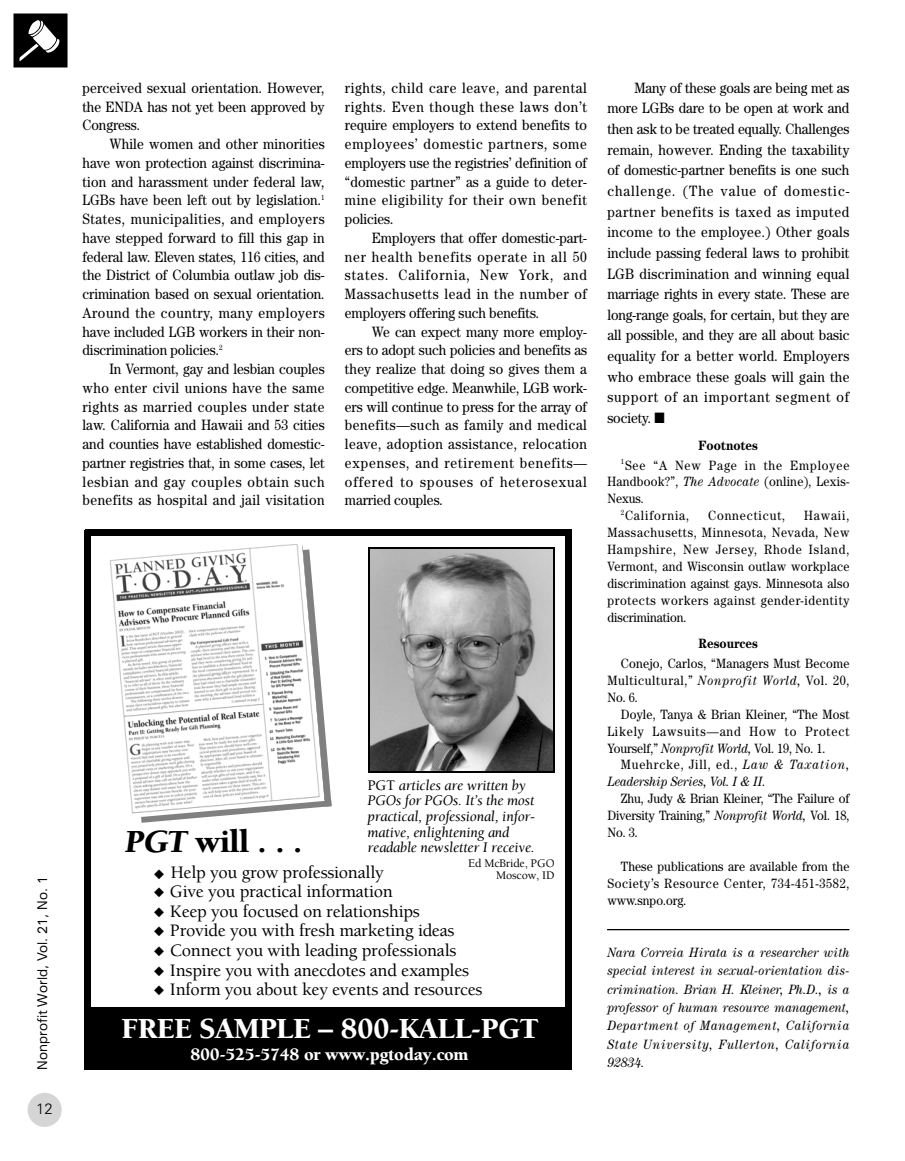
<style>
.page{position:relative;width:905px;height:1161px;background:#fff}
.page>*{position:absolute;margin:0;border:0;box-sizing:border-box;transform-origin:0 0}
.t1{font:900 33px "Berkeley";color:#000}
.t2{font:900 30px "Berkeley";letter-spacing:-.02em;color:#fff}
.t3{font:500 18px "Berkeley";letter-spacing:-.015em;color:#000}
.t4{font:900 18px "Berkeley";letter-spacing:-.02em;color:#fff}
.t5{font:15px/18.8px "Century";letter-spacing:.02em;color:#000;text-align:justify;scale:.9 1}
.t6{font:italic 15px/15.8px "Berkeley";letter-spacing:-.015em;color:#000}
.t7{font:300 15px "Univers";color:#000}
.t8{font:13.5px/17px "Century";letter-spacing:.02em;color:#000;text-align:justify;scale:.9 1}
.t9{font:italic 13.5px/18.5px "Century";letter-spacing:.065em;color:#000;text-align:justify;scale:.9 1}
.t10{font:13.5px/20px "Century";letter-spacing:.07em;color:#000;scale:.9 1}
.t11{font:italic 13.5px/17px "Century";letter-spacing:-.005em;color:#000;scale:.9 1}
.t12{font:expanded 13.5px "Univers";color:#000;scale:.8 1}
.t13{font:700 13.5px "Century";letter-spacing:-.005em;color:#000;scale:.9 1}
.t14{font:500 12px "Berkeley";letter-spacing:-.015em;color:#000}
.s1{font-weight:500;font-style:normal}
.s2{font-style:italic}
.s3{font-weight:700}
.s4{font-style:normal}
</style>
<div class="page">
<div style="left:28px;top:1093px;width:34px;height:34px;background:#d5d5d5;border-radius:50%"></div>
<svg style="left:607px;top:930px;width:243px;height:1px"></svg>
<svg style="left:21px;top:21px;width:39px;height:40px"></svg>
<div style="left:14px;top:14px;width:54px;height:54px;border:6px solid #000"></div>
<div style="left:85px;top:530px;width:6px;height:540px;background:#000"></div>
<div style="left:565px;top:530px;width:6px;height:540px;background:#000"></div>
<div style="left:85px;top:530px;width:486px;height:6px;background:#000"></div>
<div style="left:88px;top:1008px;width:483px;height:62px;background:#000"></div>
<svg style="left:141px;top:719px;width:190px;height:104px"></svg>
<img style="left:370px;top:548px;width:183px;height:223px">
<hr style="left:368px;top:547px;width:2px;height:225px;background:#000">
<hr style="left:553px;top:547px;width:2px;height:225px;background:#000">
<hr style="left:368px;top:547px;width:187px;height:1px;background:#000">
<hr style="left:368px;top:771px;width:187px;height:1px;background:#000">
<img style="left:110px;top:544px;width:214px;height:274px">
<p class="t12" style="left:37px;top:1070px;width:243px;rotate:-90deg">Nonprofit World, Vol. 21, No. 1</p>
<p class="t7" style="left:36px;top:1103px;width:18px">12</p>
<p class="t5" style="left:82px;top:80px;width:270px">perceived sexual orientation. However, the ENDA has not yet been approved by Congress.</p>
<p class="t5" style="left:82px;top:136px;width:270px;text-indent:27px">While women and other minorities have won protection against discrimina&shy;tion and harassment under federal law, LGBs have been left out by legislation.<sup>1<br></sup>States, municipalities, and employers have stepped forward to fill this gap in federal law. Eleven states, 116 cities, and the District of Columbia outlaw job dis&shy;crimination based on sexual orientation.<br>Around the country, many employers have included LGB workers in their non&shy;discrimination policies.<sup>2</sup></p>
<p class="t5" style="left:82px;top:361px;width:270px;text-indent:27px">In Vermont, gay and lesbian couples who enter civil unions have the same rights as married couples under state law. California and Hawaii and 53 cities and counties have established domestic&shy;partner registries that, in some cases, let lesbian and gay couples obtain such benefits as hospital and jail visitation</p>
<p class="t5" style="left:345px;top:80px;width:270px">rights, child care leave, and parental rights. Even though these laws don’t require employers to extend benefits to employees’ domestic partners, some employers use the registries’ definition of “domestic partner” as a guide to deter&shy;mine eligibility for their own benefit policies.</p>
<p class="t5" style="left:345px;top:230px;width:270px;text-indent:27px">Employers that offer domestic-part&shy;ner health benefits operate in all 50 states. California, New York, and Massachusetts lead in the number of employers offering such benefits.</p>
<p class="t5" style="left:345px;top:323px;width:270px;text-indent:27px">We can expect many more employ&shy;ers to adopt such policies and benefits as they realize that doing so gives them a competitive edge. Meanwhile, LGB work&shy;ers will continue to press for the array of benefits—such as family and medical leave, adoption assistance, relocation expenses, and retirement benefits— offered to spouses of heterosexual married couples.</p>
<p class="t6" style="left:367px;top:779px;width:169px"><span class="s1">PGT</span> articles are written by<br>PGOs for PGOs. It’s the most practical, professional, infor&shy;mative, enlightening and readable newsletter I receive.</p>
<p class="t14" style="left:468px;top:858px;width:88px">Ed McBride, PGO</p>
<p class="t3" style="left:171px;top:865px;width:214px">Help you grow professionally</p>
<p class="t14" style="left:496px;top:871px;width:60px">Moscow, ID</p>
<h1 class="t1" style="left:125px;top:829px;width:178px"><span class="s2">PGT</span> will . . .</h1>
<p class="t3" style="left:154px;top:884px;width:240px">◆ Give you practical information</p>
<p class="t3" style="left:154px;top:904px;width:267px">◆ Keep you focused on relationships</p>
<p class="t3" style="left:154px;top:924px;width:302px">◆ Provide you with fresh marketing ideas</p>
<p class="t3" style="left:154px;top:943px;width:304px">◆ Connect you with leading professionals</p>
<p class="t3" style="left:154px;top:963px;width:317px">◆ Inspire you with anecdotes and examples</p>
<p class="t3" style="left:154px;top:983px;width:330px">◆ Inform you about key events and resources</p>
<h2 class="t2" style="left:121px;top:1017px;width:419px">FREE SAMPLE – 800-KALL-PGT</h2>
<p class="t4" style="left:190px;top:1047px;width:280px">800-525-5748 or www.pgtoday.com</p>
<p class="t5" style="left:607px;top:79px;width:270px;line-height:20.7px;text-indent:27px">Many of these goals are being met as more LGBs dare to be open at work and then ask to be treated equally. Challenges remain, however. Ending the taxability of domestic-partner benefits is one such challenge. (The value of domestic&shy;partner benefits is taxed as imputed income to the employee.) Other goals include passing federal laws to prohibit LGB discrimination and winning equal marriage rights in every state. These are long-range goals, for certain, but they are all possible, and they are all about basic equality for a better world. Employers who embrace these goals will gain the support of an important segment of society. ■</p>
<p class="t10" style="left:621px;top:436px;width:255px;text-indent:78px"><span class="s3">Footnotes<br></span><sup>1</sup>See “A New Page in the Employee</p>
<p class="t8" style="left:607px;top:475px;width:270px">Handbook?”, <span class="s2">The Advocate</span> (online), Lexis-</p>
<p class="t8" style="left:607px;top:491px;width:42px">Nexus.</p>
<p class="t10" style="left:621px;top:507px;width:77px"><sup>2</sup>California,</p>
<p class="t10" style="left:708px;top:507px;width:87px">Connecticut,</p>
<p class="t8" style="left:607px;top:508px;width:270px;text-indent:197px">Hawaii, Massachusetts, Minnesota, Nevada, New Hampshire, New Jersey, Rhode Island, Vermont, and Wisconsin outlaw workplace discrimination against gays. Minnesota also protects workers against gender-identity discrimination.</p>
<p class="t13" style="left:698px;top:639px;width:68px">Resources</p>
<p class="t8" style="left:607px;top:656px;width:270px;text-indent:13px">Conejo, Carlos, “Managers Must Become Multicultural,” <span class="s2">Nonprofit World,</span> Vol. 20, No. 6.</p>
<p class="t8" style="left:607px;top:707px;width:270px;text-indent:13px">Doyle, Tanya &amp; Brian Kleiner, “The Most Likely Lawsuits—and How to Protect Yourself,” <span class="s2">Nonprofit World,</span> Vol. 19, No. 1.</p>
<p class="t11" style="left:607px;top:758px;width:270px;text-indent:13px"><span class="s4">Muehrcke, Jill, ed.,</span> Law &amp; Taxation,<br>Leadership Series, Vol. I &amp; II.</p>
<p class="t8" style="left:607px;top:791px;width:270px;text-indent:13px">Zhu, Judy &amp; Brian Kleiner, “The Failure of Diversity Training,” <span class="s2">Nonprofit World,</span> Vol. 18, No. 3.</p>
<p class="t8" style="left:607px;top:859px;width:270px;text-indent:13px">These publications are available from the Society’s Resource Center, 734-451-3582, www.snpo.org.</p>
<p class="t9" style="left:607px;top:944px;width:270px">Nara Correia Hirata is a researcher with special interest in sexual-orientation dis&shy;crimination. Brian H. Kleiner, Ph.D., is a professor of human resource management, Department of Management, California State University, Fullerton, California 92834.</p>
</div>
